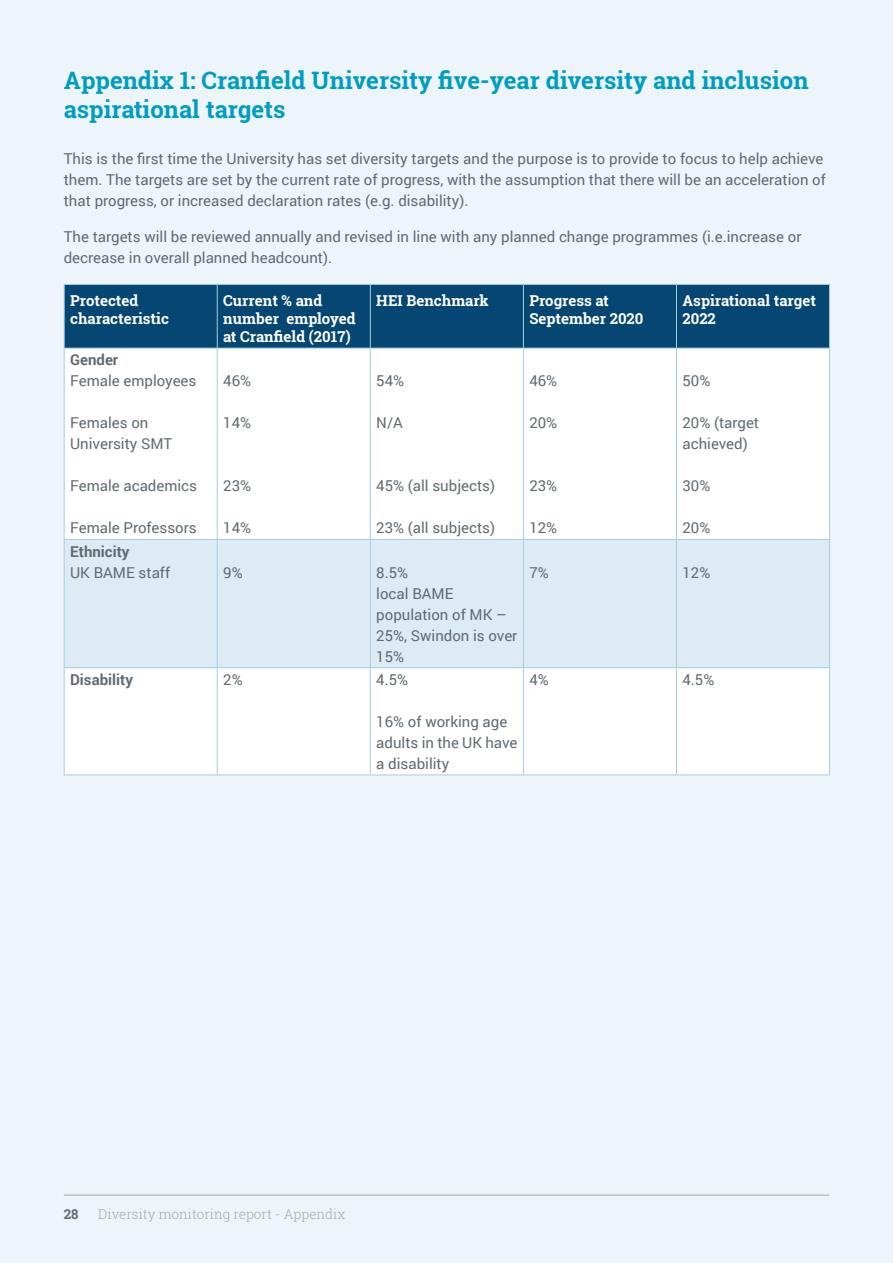
<style>
.page{position:relative;width:893px;height:1263px;background:#eef5fa}
.page>*{position:absolute;margin:0;border:0;box-sizing:border-box;transform-origin:0 0}
.Intro_para{font:700 24px/28.8px "Roboto Slab";color:#009dc3}
.Body_text{font:15px/21px "Roboto";color:#616b71}
.Diversity_Table_head{font:700 15px/18px "Roboto Slab";color:#fff}
.Body_text-2{font:700 15px "Roboto";color:#616b71}
.t1{font:300 13.5px "Roboto Slab";color:#a7a8a9}
.t2{font:700 13.5px "Roboto Slab";color:#616b71}
</style>
<div class="page">
<hr style="left:64px;top:1195px;width:765px;height:1px;background:#a7a8a9">
<div style="left:65px;top:285px;width:764px;height:63px;background:#054772"></div>
<div style="left:65px;top:349px;width:764px;height:425px;background:#fff"></div>
<div style="left:65px;top:540px;width:764px;height:127px;background:#ddebf4"></div>
<hr style="left:64px;top:284px;width:153px;height:1px;background:#a5cde2">
<hr style="left:217px;top:284px;width:153px;height:1px;background:#a5cde2">
<hr style="left:217px;top:285px;width:1px;height:63px;background:#a5cde2">
<hr style="left:370px;top:284px;width:153px;height:1px;background:#a5cde2">
<hr style="left:370px;top:285px;width:1px;height:63px;background:#a5cde2">
<hr style="left:523px;top:284px;width:153px;height:1px;background:#a5cde2">
<hr style="left:523px;top:285px;width:1px;height:63px;background:#a5cde2">
<hr style="left:676px;top:284px;width:154px;height:1px;background:#a5cde2">
<hr style="left:676px;top:285px;width:1px;height:63px;background:#a5cde2">
<hr style="left:829px;top:285px;width:1px;height:63px;background:#a5cde2">
<hr style="left:64px;top:348px;width:1px;height:191px;background:#a5cde2">
<hr style="left:217px;top:348px;width:1px;height:191px;background:#a5cde2">
<hr style="left:370px;top:348px;width:1px;height:191px;background:#a5cde2">
<hr style="left:523px;top:348px;width:1px;height:191px;background:#a5cde2">
<hr style="left:676px;top:348px;width:1px;height:191px;background:#a5cde2">
<hr style="left:829px;top:348px;width:1px;height:191px;background:#a5cde2">
<hr style="left:64px;top:539px;width:153px;height:1px;background:#a5cde2">
<hr style="left:64px;top:540px;width:1px;height:127px;background:#a5cde2">
<hr style="left:217px;top:539px;width:153px;height:1px;background:#a5cde2">
<hr style="left:217px;top:540px;width:1px;height:127px;background:#a5cde2">
<hr style="left:370px;top:539px;width:153px;height:1px;background:#a5cde2">
<hr style="left:370px;top:540px;width:1px;height:127px;background:#a5cde2">
<hr style="left:523px;top:539px;width:153px;height:1px;background:#a5cde2">
<hr style="left:523px;top:540px;width:1px;height:127px;background:#a5cde2">
<hr style="left:676px;top:539px;width:154px;height:1px;background:#a5cde2">
<hr style="left:676px;top:540px;width:1px;height:127px;background:#a5cde2">
<hr style="left:829px;top:540px;width:1px;height:127px;background:#a5cde2">
<hr style="left:64px;top:667px;width:153px;height:1px;background:#a5cde2">
<hr style="left:64px;top:668px;width:1px;height:106px;background:#a5cde2">
<hr style="left:217px;top:667px;width:153px;height:1px;background:#a5cde2">
<hr style="left:217px;top:668px;width:1px;height:106px;background:#a5cde2">
<hr style="left:370px;top:667px;width:153px;height:1px;background:#a5cde2">
<hr style="left:370px;top:668px;width:1px;height:106px;background:#a5cde2">
<hr style="left:523px;top:667px;width:153px;height:1px;background:#a5cde2">
<hr style="left:523px;top:668px;width:1px;height:106px;background:#a5cde2">
<hr style="left:676px;top:667px;width:154px;height:1px;background:#a5cde2">
<hr style="left:676px;top:668px;width:1px;height:106px;background:#a5cde2">
<hr style="left:829px;top:668px;width:1px;height:106px;background:#a5cde2">
<hr style="left:64px;top:774px;width:153px;height:1px;background:#a5cde2">
<hr style="left:217px;top:774px;width:153px;height:1px;background:#a5cde2">
<hr style="left:370px;top:774px;width:153px;height:1px;background:#a5cde2">
<hr style="left:523px;top:774px;width:153px;height:1px;background:#a5cde2">
<hr style="left:676px;top:774px;width:154px;height:1px;background:#a5cde2">
<hr style="left:64px;top:285px;width:1px;height:63px;background:#a5cde2">
<hr style="left:64px;top:348px;width:153px;height:1px;background:#a5cde2">
<hr style="left:217px;top:348px;width:153px;height:1px;background:#a5cde2">
<hr style="left:370px;top:348px;width:153px;height:1px;background:#a5cde2">
<hr style="left:523px;top:348px;width:153px;height:1px;background:#a5cde2">
<hr style="left:676px;top:348px;width:154px;height:1px;background:#a5cde2">
<p class="Intro_para" style="left:64px;top:66px;width:746px">Appendix 1: Cranfield University five-year diversity and inclusion aspirational targets</p>
<p class="Body_text" style="left:64px;top:148px;width:764px">This is the first time the University has set diversity targets and the purpose is to provide to focus to help achieve them. The targets are set by the current rate of progress, with the assumption that there will be an acceleration of that progress, or increased declaration rates (e.g. disability).</p>
<p class="Body_text" style="left:64px;top:226px;width:739px">The targets will be reviewed annually and revised in line with any planned change programmes (i.e.increase or decrease in overall planned headcount).</p>
<p class="Diversity_Table_head" style="left:70px;top:291px;width:100px">Protected characteristic</p>
<p class="Diversity_Table_head" style="left:223px;top:291px;width:134px">Current % and number employed at Cranfield (2017)</p>
<p class="Diversity_Table_head" style="left:376px;top:291px;width:114px">HEI Benchmark</p>
<p class="Diversity_Table_head" style="left:529px;top:291px;width:116px">Progress at<br>September 2020</p>
<p class="Diversity_Table_head" style="left:682px;top:291px;width:135px">Aspirational target<br>2022</p>
<p class="Body_text-2" style="left:70px;top:349px;width:50px">Gender</p>
<p class="Body_text" style="left:70px;top:370px;width:128px">Female employees</p>
<p class="Body_text" style="left:70px;top:412px;width:104px">Females on<br>University SMT</p>
<p class="Body_text" style="left:70px;top:475px;width:128px">Female academics</p>
<p class="Body_text" style="left:70px;top:517px;width:128px">Female Professors</p>
<p class="Body_text" style="left:223px;top:370px;width:29px">46%</p>
<p class="Body_text" style="left:223px;top:412px;width:29px">14%</p>
<p class="Body_text" style="left:376px;top:370px;width:29px">54%</p>
<p class="Body_text" style="left:376px;top:412px;width:28px">N/A</p>
<p class="Body_text" style="left:529px;top:370px;width:29px">46%</p>
<p class="Body_text" style="left:529px;top:412px;width:29px">20%</p>
<p class="Body_text" style="left:682px;top:370px;width:29px">50%</p>
<p class="Body_text" style="left:682px;top:412px;width:78px">20% (target achieved)</p>
<p class="Body_text" style="left:682px;top:475px;width:29px">30%</p>
<p class="Body_text" style="left:682px;top:517px;width:29px">20%</p>
<p class="Body_text" style="left:376px;top:475px;width:120px">45% (all subjects)</p>
<p class="Body_text" style="left:376px;top:517px;width:120px">23% (all subjects)</p>
<p class="Body_text" style="left:223px;top:475px;width:29px">23%</p>
<p class="Body_text" style="left:223px;top:517px;width:29px">14%</p>
<p class="Body_text" style="left:529px;top:475px;width:29px">23%</p>
<p class="Body_text" style="left:529px;top:517px;width:29px">12%</p>
<p class="Body_text-2" style="left:70px;top:541px;width:61px">Ethnicity</p>
<p class="Body_text" style="left:70px;top:561px;width:102px">UK BAME staff</p>
<p class="Body_text" style="left:223px;top:561px;width:21px">9%</p>
<p class="Body_text" style="left:376px;top:561px;width:33px">8.5%</p>
<p class="Body_text" style="left:376px;top:582px;width:143px">local BAME population of MK –<br>25%, Swindon is over<br>15%</p>
<p class="Body_text-2" style="left:70px;top:669px;width:64px">Disability</p>
<p class="Body_text" style="left:223px;top:668px;width:21px">2%</p>
<p class="Body_text" style="left:376px;top:668px;width:33px">4.5%</p>
<p class="Body_text" style="left:376px;top:710px;width:143px">16% of working age adults in the UK have a disability</p>
<p class="Body_text" style="left:529px;top:561px;width:21px">7%</p>
<p class="Body_text" style="left:682px;top:561px;width:29px">12%</p>
<p class="Body_text" style="left:529px;top:668px;width:21px">4%</p>
<p class="Body_text" style="left:682px;top:668px;width:33px">4.5%</p>
<p class="t2" style="left:64px;top:1204px;width:16px">28</p>
<p class="t1" style="left:98px;top:1204px;width:249px">Diversity monitoring report - Appendix</p>
</div>
